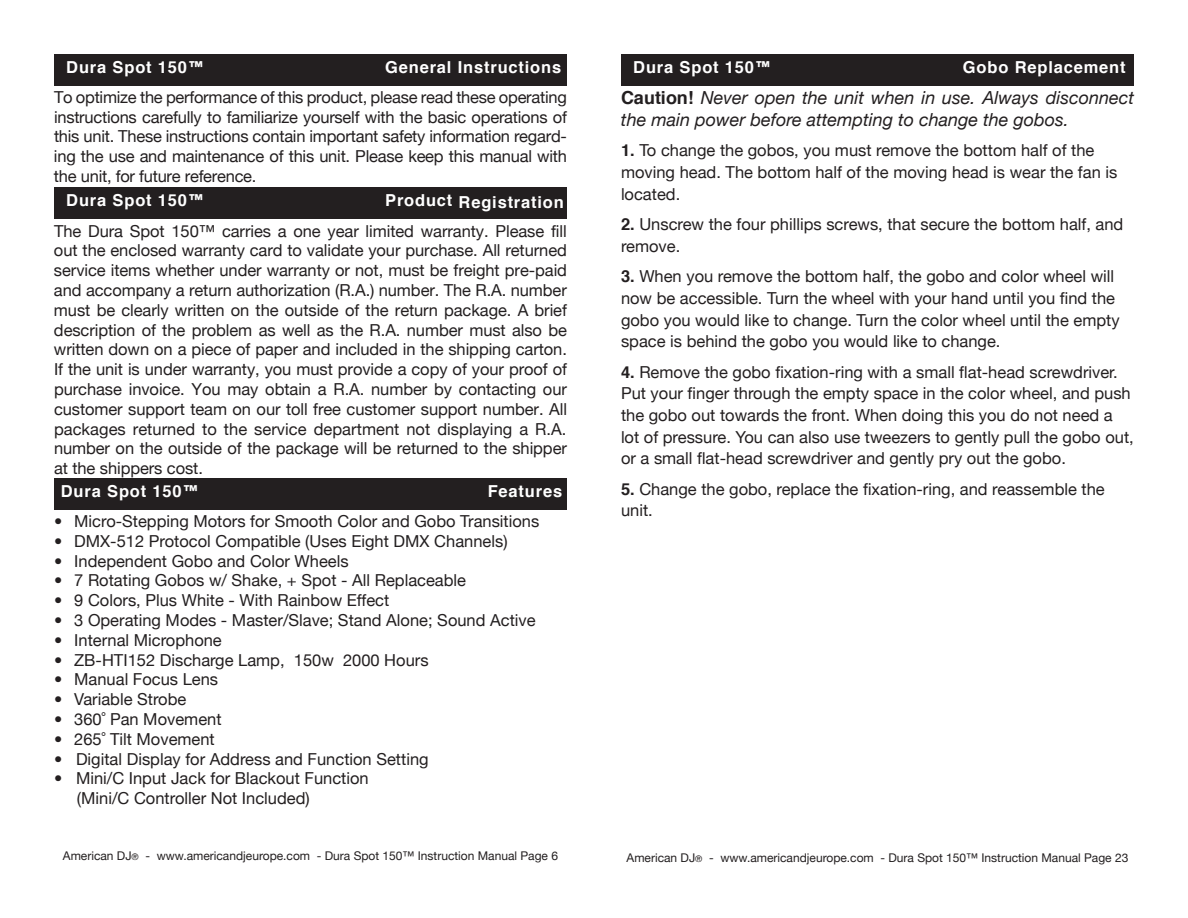
<style>
.page{position:relative;width:1188px;height:918px;background:#fff}
.page>*{position:absolute;margin:0;border:0;box-sizing:border-box;transform-origin:0 0}
.t1{font:italic 18px/21.6px "Helvetica Neue";color:#231f20}
.t2{font:16.5px/19.8px "Helvetica Neue";color:#231f20}
.t3{font:700 16.5px "Helvetica";letter-spacing:.05em;color:#fff}
.t4{font:12px "Helvetica Neue";color:#231f20}
.s1{font-size:9px}
.s2{font-family:"Helvetica";font-weight:700;font-style:normal}
.s3{font-family:"Helvetica";font-weight:700}
</style>
<div class="page">
<div style="left:54px;top:478px;width:513px;height:32px;background:#231f20"></div>
<div style="left:54px;top:188px;width:513px;height:31px;background:#231f20"></div>
<div style="left:54px;top:54px;width:513px;height:32px;background:#231f20"></div>
<div style="left:621px;top:54px;width:513px;height:32px;background:#231f20"></div>
<p class="t3" style="left:66px;top:56px;width:140px">Dura Spot 150™</p>
<p class="t3" style="left:385px;top:56px;width:178px">General Instructions</p>
<p class="t2" style="left:54px;top:87px;width:515px;text-align:justify">To optimize the performance of this product, please read these operating instructions carefully to familiarize yourself with the basic operations of this unit. These instructions contain important safety information regard&shy;ing the use and maintenance of this unit. Please keep this manual with the unit, for future reference.</p>
<p class="t3" style="left:66px;top:190px;width:140px">Dura Spot 150™</p>
<p class="t3" style="left:385px;top:191px;width:180px">Product Registration</p>
<p class="t2" style="left:54px;top:221px;width:515px;text-align:justify">The Dura Spot 150™ carries a one year limited warranty. Please fill out the enclosed warranty card to validate your purchase. All returned service items whether under warranty or not, must be freight pre-paid and accompany a return authorization (R.A.) number. The R.A. number must be clearly written on the outside of the return package. A brief description of the problem as well as the R.A. number must also be written down on a piece of paper and included in the shipping carton.<br>If the unit is under warranty, you must provide a copy of your proof of purchase invoice. You may obtain a R.A. number by contacting our customer support team on our toll free customer support number. All packages returned to the service department not displaying a R.A. number on the outside of the package will be returned to the shipper at the shippers cost.</p>
<p class="t3" style="left:61px;top:481px;width:140px">Dura Spot 150™</p>
<p class="t3" style="left:488px;top:481px;width:76px">Features</p>
<p class="t2" style="left:54px;top:511px;width:487px">• Micro-Stepping Motors for Smooth Color and Gobo Transitions</p>
<p class="t2" style="left:54px;top:531px;width:455px">• DMX-512 Protocol Compatible (Uses Eight DMX Channels)</p>
<p class="t2" style="left:54px;top:551px;width:296px">• Independent Gobo and Color Wheels</p>
<p class="t2" style="left:54px;top:570px;width:414px">• 7 Rotating Gobos w/ Shake, + Spot - All Replaceable</p>
<p class="t2" style="left:54px;top:590px;width:337px">• 9 Colors, Plus White - With Rainbow Effect</p>
<p class="t2" style="left:54px;top:610px;width:483px">• 3 Operating Modes - Master/Slave; Stand Alone; Sound Active</p>
<p class="t2" style="left:54px;top:630px;width:169px">• Internal Microphone</p>
<p class="t2" style="left:54px;top:650px;width:376px">• ZB-HTI152 Discharge Lamp, 150w 2000 Hours</p>
<p class="t2" style="left:54px;top:669px;width:166px">• Manual Focus Lens</p>
<p class="t2" style="left:54px;top:689px;width:134px">• Variable Strobe</p>
<p class="t2" style="left:54px;top:709px;width:169px">• 360˚ Pan Movement</p>
<p class="t2" style="left:54px;top:729px;width:162px">• 265˚ Tilt Movement</p>
<p class="t2" style="left:54px;top:749px;width:376px">• Digital Display for Address and Function Setting</p>
<p class="t2" style="left:77px;top:768px;width:293px;text-indent:-23px">• Mini/C Input Jack for Blackout Function (Mini/C Controller Not Included)</p>
<p class="t4" style="left:63px;top:849px;width:497px">American DJ<span class="s1">®</span> - www.americandjeurope.com - Dura Spot 150™ Instruction Manual Page 6</p>
<p class="t3" style="left:633px;top:56px;width:140px">Dura Spot 150™</p>
<p class="t3" style="left:963px;top:56px;width:164px">Gobo Replacement</p>
<p class="t1" style="left:621px;top:87px;width:515px"><span class="s2">Caution!</span> Never open the unit when in use. Always disconnect the main power before attempting to change the gobos.</p>
<p class="t2" style="left:621px;top:140px;width:498px;line-height:21.6px"><span class="s3">1.</span> To change the gobos, you must remove the bottom half of the moving head. The bottom half of the moving head is wear the fan is located.</p>
<p class="t2" style="left:621px;top:213px;width:504px;line-height:21.6px"><span class="s3">2.</span> Unscrew the four phillips screws, that secure the bottom half, and remove.</p>
<p class="t2" style="left:621px;top:266px;width:500px;line-height:21.6px"><span class="s3">3.</span> When you remove the bottom half, the gobo and color wheel will now be accessible. Turn the wheel with your hand until you find the gobo you would like to change. Turn the color wheel until the empty space is behind the gobo you would like to change.</p>
<p class="t2" style="left:621px;top:361px;width:514px;line-height:21.6px"><span class="s3">4.</span> Remove the gobo fixation-ring with a small flat-head screwdriver.<br>Put your finger through the empty space in the color wheel, and push the gobo out towards the front. When doing this you do not need a lot of pressure. You can also use tweezers to gently pull the gobo out, or a small flat-head screwdriver and gently pry out the gobo.</p>
<p class="t2" style="left:621px;top:478px;width:485px;line-height:21.6px"><span class="s3">5.</span> Change the gobo, replace the fixation-ring, and reassemble the unit.</p>
<p class="t4" style="left:627px;top:850px;width:503px">American DJ<span class="s1">®</span> - www.americandjeurope.com - Dura Spot 150™ Instruction Manual Page 23</p>
</div>
